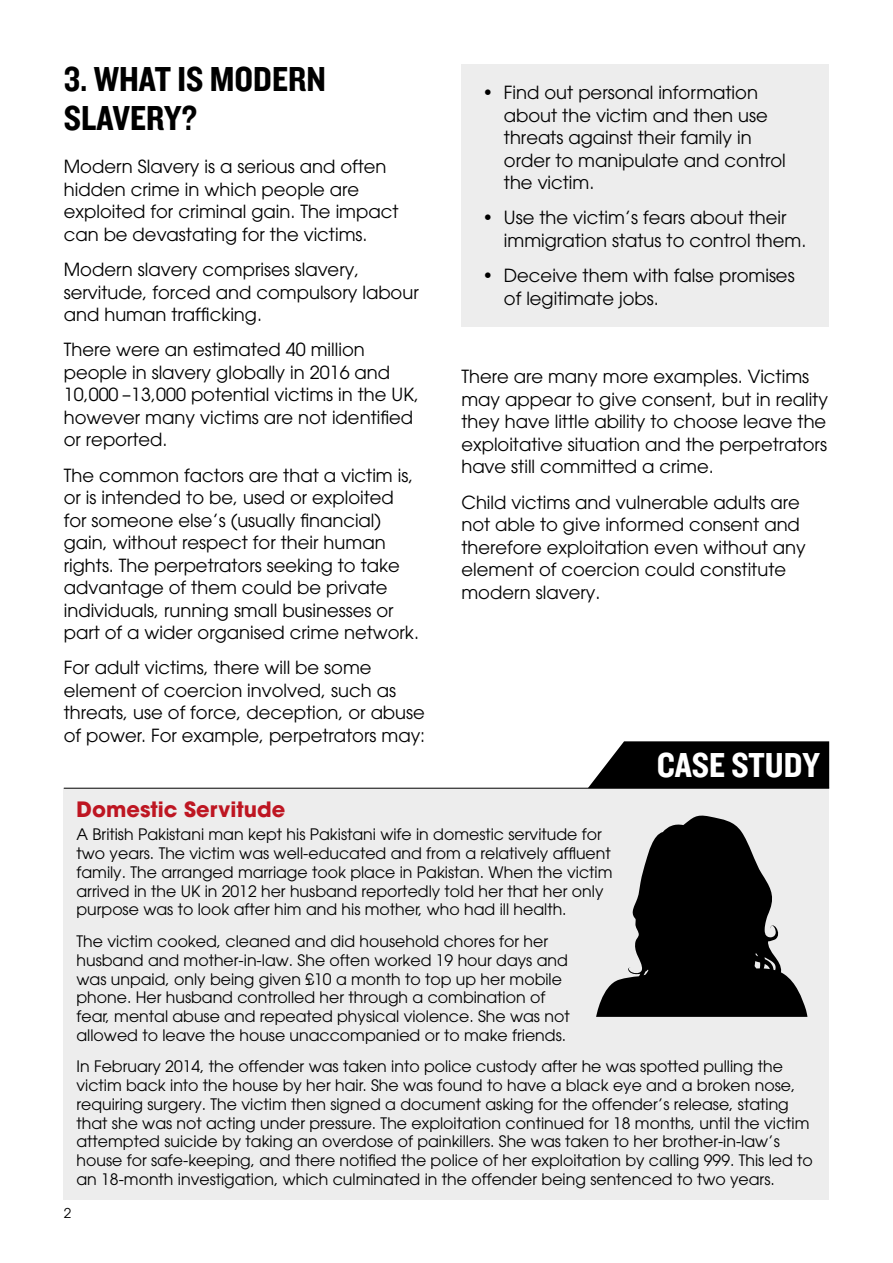
<style>
.page{position:relative;width:893px;height:1263px;background:#fff}
.page>*{position:absolute;margin:0;border:0;box-sizing:border-box;transform-origin:0 0}
.Heading{font:36px/39px "Knockout HTF50 Welterweight";color:#000}
.Case_study_header{font:36px "Knockout HTF50 Welterweight";color:#fff}
.Subhead{font:700 21px "Avant Garde";color:#be1622}
.Body_text{font:18px/22.5px "Avant Garde";color:#000}
.Case_study{font:15.75px/18.8px "Avant Garde";color:#000}
.t1{font:13.5px "Avant Garde";color:#000}
</style>
<div class="page">
<div style="left:461px;top:64px;width:368px;height:263px;background:#ededed"></div>
<div style="left:64px;top:788px;width:765px;height:411px;background:#ededed"></div>
<svg style="left:596px;top:815px;width:211px;height:202px"></svg>
<svg style="left:588px;top:741px;width:241px;height:47px;background:#141414"></svg>
<hr style="left:64px;top:788px;width:765px;height:1px;background:#000">
<p class="Heading" style="left:64px;top:60px;width:264px">3. WHAT IS MODERN<br>SLAVERY?</p>
<p class="Body_text" style="left:64px;top:155px;width:336px">Modern Slavery is a serious and often hidden crime in which people are exploited for criminal gain. The impact can be devastating for the victims.</p>
<p class="Body_text" style="left:64px;top:258px;width:356px">Modern slavery comprises slavery, servitude, forced and compulsory labour and human trafficking.</p>
<p class="Body_text" style="left:64px;top:338px;width:357px">There were an estimated 40 million people in slavery globally in 2016 and 10,000 –13,000 potential victims in the UK, however many victims are not identified or reported.</p>
<p class="Body_text" style="left:64px;top:464px;width:357px">The common factors are that a victim is, or is intended to be, used or exploited for someone else’s (usually financial) gain, without respect for their human rights. The perpetrators seeking to take advantage of them could be private individuals, running small businesses or part of a wider organised crime network.</p>
<p class="Body_text" style="left:64px;top:657px;width:363px">For adult victims, there will be some element of coercion involved, such as threats, use of force, deception, or abuse of power. For example, perpetrators may:</p>
<p class="Body_text" style="left:504px;top:81px;width:283px;text-indent:-21px">• Find out personal information about the victim and then use threats against their family in order to manipulate and control the victim.</p>
<p class="Body_text" style="left:504px;top:206px;width:304px;text-indent:-21px">• Use the victim’s fears about their immigration status to control them.</p>
<p class="Body_text" style="left:504px;top:264px;width:292px;text-indent:-21px">• Deceive them with false promises of legitimate jobs.</p>
<p class="Body_text" style="left:461px;top:365px;width:368px">There are many more examples. Victims may appear to give consent, but in reality they have little ability to choose leave the exploitative situation and the perpetrators have still committed a crime.</p>
<p class="Body_text" style="left:461px;top:491px;width:346px">Child victims and vulnerable adults are not able to give informed consent and therefore exploitation even without any element of coercion could constitute modern slavery.</p>
<p class="Case_study_header" style="left:657px;top:746px;width:164px">CASE STUDY</p>
<p class="Subhead" style="left:77px;top:796px;width:210px">Domestic Servitude</p>
<p class="Case_study" style="left:77px;top:825px;width:537px">A British Pakistani man kept his Pakistani wife in domestic servitude for two years. The victim was well-educated and from a relatively affluent family. The arranged marriage took place in Pakistan. When the victim arrived in the UK in 2012 her husband reportedly told her that her only purpose was to look after him and his mother, who had ill health.</p>
<p class="Case_study" style="left:77px;top:932px;width:495px">The victim cooked, cleaned and did household chores for her husband and mother-in-law. She often worked 19 hour days and was unpaid, only being given £10 a month to top up her mobile phone. Her husband controlled her through a combination of fear, mental abuse and repeated physical violence. She was not allowed to leave the house unaccompanied or to make friends.</p>
<p class="Case_study" style="left:77px;top:1057px;width:738px">In February 2014, the offender was taken into police custody after he was spotted pulling the victim back into the house by her hair. She was found to have a black eye and a broken nose, requiring surgery. The victim then signed a document asking for the offender’s release, stating that she was not acting under pressure. The exploitation continued for 18 months, until the victim attempted suicide by taking an overdose of painkillers. She was taken to her brother-in-law’s house for safe-keeping, and there notified the police of her exploitation by calling 999. This led to an 18-month investigation, which culminated in the offender being sentenced to two years.</p>
<p class="t1" style="left:64px;top:1205px;width:9px">2</p>
</div>
